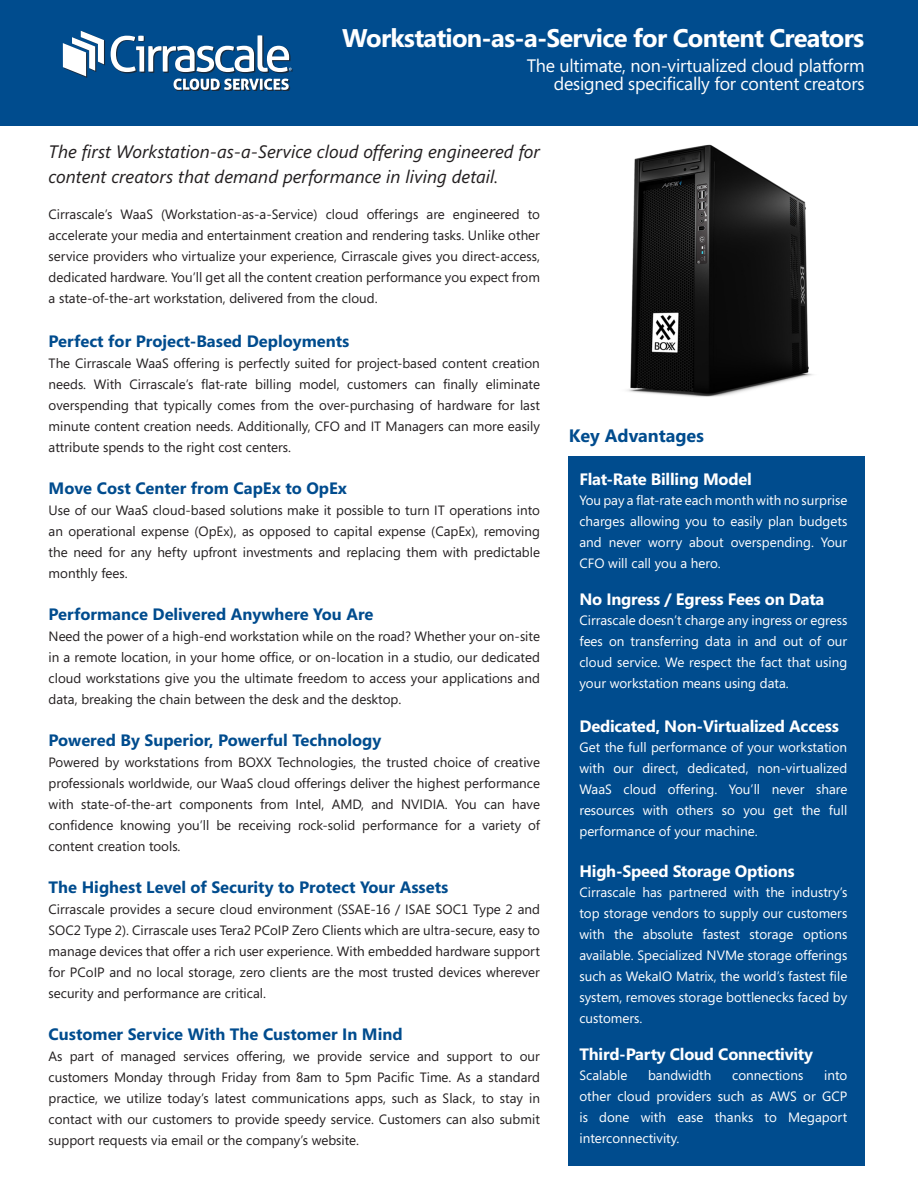
<style>
.page{position:relative;width:918px;height:1188px;background:#fff}
.page>*{position:absolute;margin:0;border:0;box-sizing:border-box;transform-origin:0 0}
.t1{font:700 25.5px "Segoe";letter-spacing:-.03em;color:#fff}
.t2{font:italic 18px/25.5px "Segoe";color:#231f20}
.t3{font:18px "Segoe";letter-spacing:-.015em;color:#fff}
.t4{font:700 18px "Segoe";color:#004c8e}
.t5{font:700 16.5px "Segoe";color:#004c8e}
.t6{font:700 16.5px "Segoe";letter-spacing:-.015em;color:#fff}
.t7{font:13.5px/21px "Segoe";color:#231f20;text-align:justify}
.t8{font:13.5px/21px "Segoe";color:#fff;text-align:justify}
</style>
<div class="page">
<div style="left:0;top:0;width:918px;height:125px;background:#004c8e"></div>
<div style="left:64px;top:32px;width:229px;height:59px;background:#231f20;opacity:.75"></div>
<svg style="left:63px;top:31px;width:41px;height:45px"></svg>
<svg style="left:111px;top:35px;width:181px;height:37px"></svg>
<svg style="left:174px;top:79px;width:115px;height:11px"></svg>
<div style="left:568px;top:456px;width:297px;height:710px;background:#004c8e"></div>
<img style="left:627px;top:144px;width:186px;height:253px">
<p class="t1" style="left:342px;top:19px;width:524px">Workstation-as-a-Service for Content Creators</p>
<p class="t3" style="left:527px;top:53px;width:339px">The ultimate, non-virtualized cloud platform</p>
<p class="t3" style="left:554px;top:71px;width:312px">designed specifically for content creators</p>
<p class="t2" style="left:49px;top:139px;width:493px">The first Workstation-as-a-Service cloud offering engineered for content creators that demand performance in living detail.</p>
<p class="t7" style="left:49px;top:203px;width:493px">Cirrascale’s WaaS (Workstation-as-a-Service) cloud offerings are engineered to accelerate your media and entertainment creation and rendering tasks. Unlike other service providers who virtualize your experience, Cirrascale gives you direct-access, dedicated hardware. You’ll get all the content creation performance you expect from a state-of-the-art workstation, delivered from the cloud.</p>
<p class="t5" style="left:49px;top:329px;width:302px">Perfect for Project-Based Deployments</p>
<p class="t7" style="left:49px;top:352px;width:493px">The Cirrascale WaaS offering is perfectly suited for project-based content creation needs. With Cirrascale’s flat-rate billing model, customers can finally eliminate overspending that typically comes from the over-purchasing of hardware for last minute content creation needs. Additionally, CFO and IT Managers can more easily attribute spends to the right cost centers.</p>
<p class="t5" style="left:49px;top:476px;width:300px">Move Cost Center from CapEx to OpEx</p>
<p class="t7" style="left:49px;top:499px;width:493px">Use of our WaaS cloud-based solutions make it possible to turn IT operations into an operational expense (OpEx), as opposed to capital expense (CapEx), removing the need for any hefty upfront investments and replacing them with predictable monthly fees.</p>
<p class="t5" style="left:49px;top:602px;width:326px">Performance Delivered Anywhere You Are</p>
<p class="t7" style="left:49px;top:625px;width:493px">Need the power of a high-end workstation while on the road? Whether your on-site in a remote location, in your home office, or on-location in a studio, our dedicated cloud workstations give you the ultimate freedom to access your applications and data, breaking the chain between the desk and the desktop.</p>
<p class="t5" style="left:49px;top:728px;width:334px">Powered By Superior, Powerful Technology</p>
<p class="t7" style="left:49px;top:751px;width:493px">Powered by workstations from BOXX Technologies, the trusted choice of creative professionals worldwide, our WaaS cloud offerings deliver the highest performance with state-of-the-art components from Intel, AMD, and NVIDIA. You can have confidence knowing you’ll be receiving rock-solid performance for a variety of content creation tools.</p>
<p class="t5" style="left:49px;top:875px;width:401px">The Highest Level of Security to Protect Your Assets</p>
<p class="t7" style="left:49px;top:898px;width:493px">Cirrascale provides a secure cloud environment (SSAE-16 / ISAE SOC1 Type 2 and SOC2 Type 2). Cirrascale uses Tera2 PCoIP Zero Clients which are ultra-secure, easy to manage devices that offer a rich user experience. With embedded hardware support for PCoIP and no local storage, zero clients are the most trusted devices wherever security and performance are critical.</p>
<p class="t5" style="left:49px;top:1022px;width:355px">Customer Service With The Customer In Mind</p>
<p class="t7" style="left:49px;top:1045px;width:493px">As part of managed services offering, we provide service and support to our customers Monday through Friday from 8am to 5pm Pacific Time. As a standard practice, we utilize today’s latest communications apps, such as Slack, to stay in contact with our customers to provide speedy service. Customers can also submit support requests via email or the company’s website.</p>
<p class="t4" style="left:569px;top:423px;width:137px">Key Advantages</p>
<p class="t6" style="left:579px;top:467px;width:174px">Flat-Rate Billing Model</p>
<p class="t8" style="left:579px;top:489px;width:269px">You pay a flat-rate each month with no surprise charges allowing you to easily plan budgets and never worry about overspending. Your CFO will call you a hero.</p>
<p class="t6" style="left:579px;top:587px;width:246px">No Ingress / Egress Fees on Data</p>
<p class="t8" style="left:579px;top:609px;width:269px">Cirrascale doesn’t charge any ingress or egress fees on transferring data in and out of our cloud service. We respect the fact that using your workstation means using data.</p>
<p class="t6" style="left:579px;top:714px;width:261px">Dedicated, Non-Virtualized Access</p>
<p class="t8" style="left:579px;top:736px;width:269px">Get the full performance of your workstation with our direct, dedicated, non-virtualized WaaS cloud offering. You’ll never share resources with others so you get the full performance of your machine.</p>
<p class="t6" style="left:579px;top:860px;width:217px">High-Speed Storage Options</p>
<p class="t8" style="left:579px;top:882px;width:269px">Cirrascale has partnered with the industry’s top storage vendors to supply our customers with the absolute fastest storage options available. Specialized NVMe storage offerings such as WekaIO Matrix, the world’s fastest file system, removes storage bottlenecks faced by customers.</p>
<p class="t6" style="left:579px;top:1043px;width:235px">Third-Party Cloud Connectivity</p>
<p class="t8" style="left:579px;top:1065px;width:49px">Scalable</p>
<p class="t8" style="left:648px;top:1065px;width:65px">bandwidth</p>
<p class="t8" style="left:732px;top:1065px;width:72px">connections</p>
<p class="t8" style="left:579px;top:1065px;width:269px;text-indent:245px">into other cloud providers such as AWS or GCP is done with ease thanks to Megaport interconnectivity.</p>
</div>
